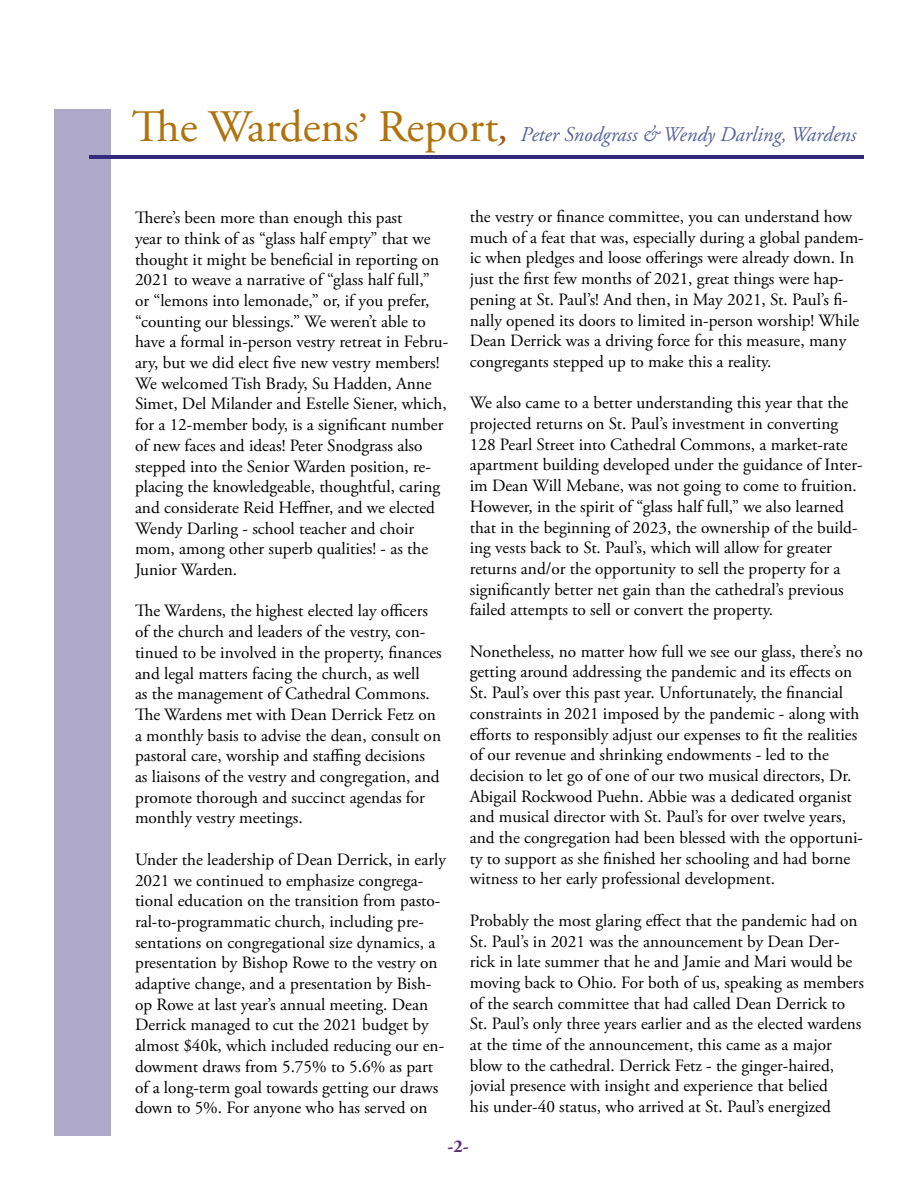
<style>
.page{position:relative;width:918px;height:1188px;background:#fff}
.page>*{position:absolute;margin:0;border:0;box-sizing:border-box;transform-origin:0 0}
.t1{font:italic 21px "Adobe Garamond Pro";color:#57629b}
.t2{font:700 18px "Adobe Garamond Pro";color:#592c82}
.t3{font:17.25px/20.7px "Adobe Garamond Pro";color:#000}
.s1{font-style:normal;font-size:45px;color:#b0720c}
.s2{font-size:45px;color:#9d5918}
</style>
<div class="page">
<div style="left:54px;top:110px;width:56px;height:1026px;background:#aea9ca"></div>
<hr style="left:90px;top:156px;width:774px;height:3px;background:#34297b">
<p class="t1" style="left:132px;top:121px;width:726px"><span class="s1">The Wardens</span><sup>,</sup> <span class="s1">Report</span><span class="s2">,</span> Peter Snodgrass &amp; Wendy Darling, Wardens</p>
<p class="t3" style="left:135px;top:208px;width:315px">There’s been more than enough this past<br>year to think of as “glass half empty” that we thought it might be beneficial in reporting on 2021 to weave a narrative of “glass half full,”<br>or “lemons into lemonade,” or, if you prefer, “counting our blessings.” We weren’t able to have a formal in-person vestry retreat in Febru&shy;ary, but we did elect five new vestry members!<br>We welcomed Tish Brady, Su Hadden, Anne Simet, Del Milander and Estelle Siener, which, for a 12-member body, is a significant number of new faces and ideas! Peter Snodgrass also stepped into the Senior Warden position, re&shy;placing the knowledgeable, thoughtful, caring and considerate Reid Heffner, and we elected Wendy Darling - school teacher and choir mom, among other superb qualities! - as the Junior Warden.</p>
<p class="t3" style="left:135px;top:601px;width:308px">The Wardens, the highest elected lay officers of the church and leaders of the vestry, con&shy;tinued to be involved in the property, finances and legal matters facing the church, as well<br>as the management of Cathedral Commons.<br>The Wardens met with Dean Derrick Fetz on a monthly basis to advise the dean, consult on pastoral care, worship and staffing decisions as liaisons of the vestry and congregation, and promote thorough and succinct agendas for monthly vestry meetings.</p>
<p class="t3" style="left:135px;top:850px;width:312px">Under the leadership of Dean Derrick, in early 2021 we continued to emphasize congrega&shy;tional education on the transition from pasto&shy;ral-to-programmatic church, including pre&shy;sentations on congregational size dynamics, a presentation by Bishop Rowe to the vestry on adaptive change, and a presentation by Bish&shy;op Rowe at last year’s annual meeting. Dean Derrick managed to cut the 2021 budget by almost $40k, which included reducing our en&shy;dowment draws from 5.75% to 5.6% as part of a long-term goal towards getting our draws down to 5%. For anyone who has served on</p>
<p class="t3" style="left:470px;top:207px;width:395px">the vestry or finance committee, you can understand how much of a feat that was, especially during a global pandem&shy;ic when pledges and loose offerings were already down. In just the first few months of 2021, great things were hap&shy;pening at St. Paul’s! And then, in May 2021, St. Paul’s fi&shy;nally opened its doors to limited in-person worship! While Dean Derrick was a driving force for this measure, many congregants stepped up to make this a reality.</p>
<p class="t3" style="left:470px;top:393px;width:394px">We also came to a better understanding this year that the projected returns on St. Paul’s investment in converting 128 Pearl Street into Cathedral Commons, a market-rate apartment building developed under the guidance of Inter&shy;im Dean Will Mebane, was not going to come to fruition.<br>However, in the spirit of “glass half full,” we also learned that in the beginning of 2023, the ownership of the build&shy;ing vests back to St. Paul’s, which will allow for greater returns and/or the opportunity to sell the property for a significantly better net gain than the cathedral’s previous failed attempts to sell or convert the property.</p>
<p class="t3" style="left:470px;top:642px;width:395px">Nonetheless, no matter how full we see our glass, there’s no getting around addressing the pandemic and its effects on St. Paul’s over this past year. Unfortunately, the financial constraints in 2021 imposed by the pandemic - along with efforts to responsibly adjust our expenses to fit the realities of our revenue and shrinking endowments - led to the decision to let go of one of our two musical directors, Dr.<br>Abigail Rockwood Puehn. Abbie was a dedicated organist and musical director with St. Paul’s for over twelve years, and the congregation had been blessed with the opportuni&shy;ty to support as she finished her schooling and had borne witness to her early professional development.</p>
<p class="t3" style="left:470px;top:911px;width:396px">Probably the most glaring effect that the pandemic had on St. Paul’s in 2021 was the announcement by Dean Der&shy;rick in late summer that he and Jamie and Mari would be moving back to Ohio. For both of us, speaking as members of the search committee that had called Dean Derrick to St. Paul’s only three years earlier and as the elected wardens at the time of the announcement, this came as a major blow to the cathedral. Derrick Fetz - the ginger-haired, jovial presence with insight and experience that belied<br>his under-40 status, who arrived at St. Paul’s energized</p>
<p class="t2" style="left:448px;top:1136px;width:23px">-2-</p>
</div>
